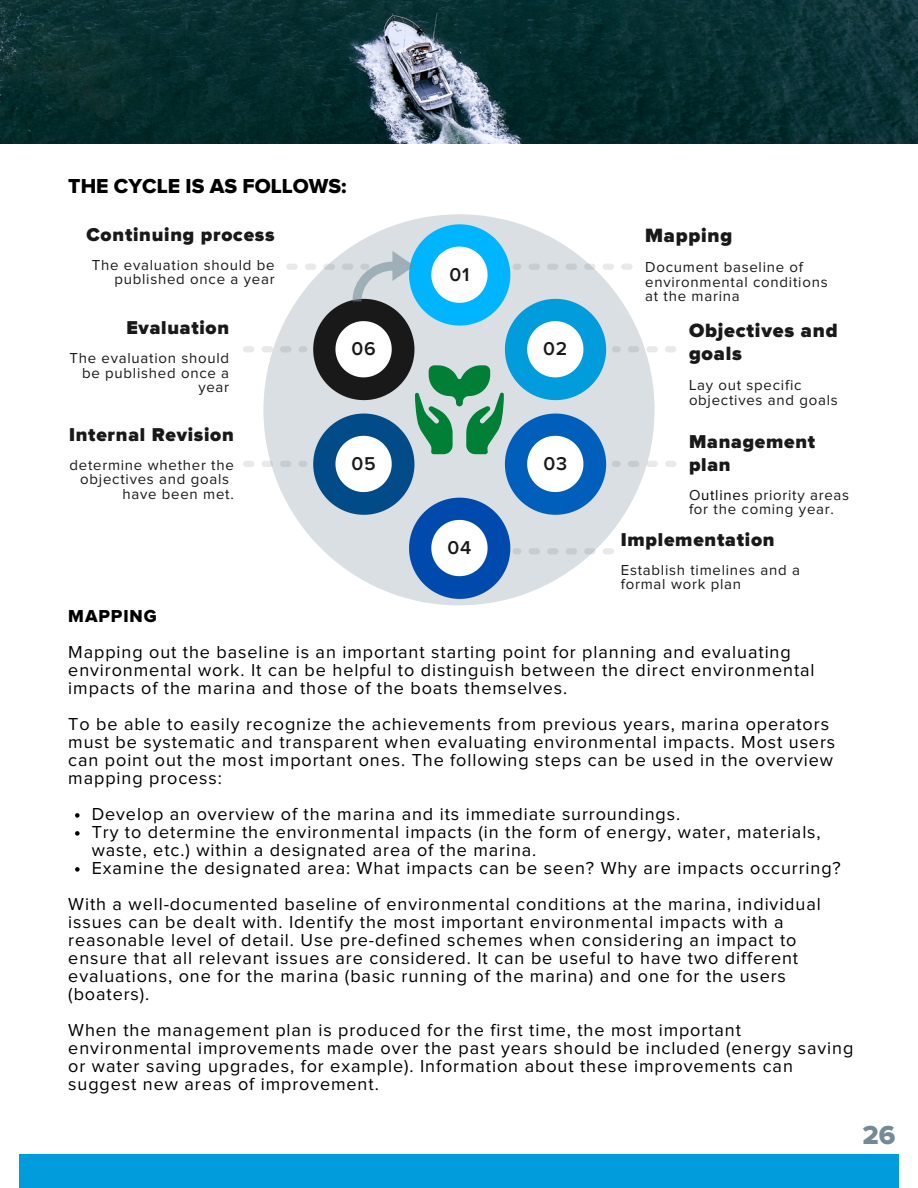
<style>
.page{position:relative;width:918px;height:1188px;background:#fff}
.page>*{position:absolute;margin:0;border:0;box-sizing:border-box;transform-origin:0 0}
.t1{font:27px "Proxima Nova Extrabld";color:#748a96}
.t2{font:21px "Proxima Nova Extrabld";color:#000}
.t3{font:900 19.95px/23.7px "Proxima Nova";letter-spacing:.04em;color:#191919}
.t4{font:900 19.35px/23.1px "Proxima Nova";letter-spacing:.04em;color:#191919}
.t5{font:600 19.35px "Proxima Nova";letter-spacing:.04em;color:#191919}
.t6{font:18px/18px "Proxima Nova";letter-spacing:.05em;color:#000}
.t7{font:18px "Proxima Nova Extrabld";letter-spacing:.05em;color:#000}
.t8{font:15px/14.4px "Proxima Nova";letter-spacing:.05em;color:#191919}
.s1{color:#000}
</style>
<div class="page">
<img style="left:0;top:0;width:918px;height:144px">
<div style="left:19px;top:1154px;width:880px;height:34px;background:#009cdc"></div>
<svg style="left:243px;top:224px;width:433px;height:375px"></svg>
<svg style="left:75px;top:813px;width:5px;height:5px"></svg>
<svg style="left:75px;top:831px;width:5px;height:5px"></svg>
<svg style="left:75px;top:867px;width:5px;height:5px"></svg>
<p class="t2" style="left:68px;top:177px;width:280px">THE CYCLE IS AS FOLLOWS:</p>
<p class="t4" style="left:86px;top:224px;width:190px">Continuing process</p>
<p class="t8" style="left:92px;top:258px;width:184px;text-align:right">The evaluation should be published once a year</p>
<p class="t4" style="left:126px;top:317px;width:104px">Evaluation</p>
<p class="t8" style="left:70px;top:352px;width:161px;text-align:right">The evaluation should be published once a year</p>
<p class="t4" style="left:69px;top:424px;width:166px">Internal Revision</p>
<p class="t8" style="left:70px;top:458px;width:166px">determine whether the</p>
<p class="t8" style="left:80px;top:473px;width:150px">objectives and goals</p>
<p class="t8" style="left:122px;top:487px;width:113px">have been met.</p>
<p class="t5" style="left:450px;top:265px;width:21px">01</p>
<p class="t5" style="left:352px;top:340px;width:26px">06</p>
<p class="t5" style="left:543px;top:340px;width:26px">02</p>
<p class="t5" style="left:352px;top:454px;width:26px">05</p>
<p class="t5" style="left:544px;top:454px;width:25px">03</p>
<p class="t5" style="left:448px;top:539px;width:25px">04</p>
<p class="t3" style="left:645px;top:225px;width:89px">Mapping</p>
<p class="t8" style="left:645px;top:261px;width:184px">Document baseline of environmental conditions at the marina</p>
<p class="t3" style="left:689px;top:319px;width:150px">Objectives and goals</p>
<p class="t8" style="left:689px;top:379px;width:150px">Lay out specific objectives and goals</p>
<p class="t4" style="left:689px;top:431px;width:128px">Management plan</p>
<p class="t8" style="left:689px;top:488px;width:162px">O<span class="s1">utlines</span> priority areas for the coming year.</p>
<p class="t4" style="left:621px;top:529px;width:155px">Implementation</p>
<p class="t8" style="left:621px;top:563px;width:181px">Establish timelines and a formal work plan</p>
<p class="t7" style="left:68px;top:608px;width:90px">MAPPING</p>
<p class="t6" style="left:68px;top:644px;width:748px">Mapping out the baseline is an important starting point for planning and evaluating environmental work. It can be helpful to distinguish between the direct environmental impacts of the marina and those of the boats themselves.</p>
<p class="t6" style="left:68px;top:716px;width:768px">To be able to easily recognize the achievements from previous years, marina operators must be systematic and transparent when evaluating environmental impacts. Most users can point out the most important ones. The following steps can be used in the overview mapping process:</p>
<p class="t6" style="left:92px;top:806px;width:751px">Develop an overview of the marina and its immediate surroundings.<br>Try to determine the environmental impacts (in the form of energy, water, materials, waste, etc.) within a designated area of the marina.<br>Examine the designated area: What impacts can be seen? Why are impacts occurring?</p>
<p class="t6" style="left:68px;top:896px;width:754px">With a well-documented baseline of environmental conditions at the marina, individual issues can be dealt with. Identify the most important environmental impacts with a reasonable level of detail. Use pre-defined schemes when considering an impact to ensure that all relevant issues are considered. It can be useful to have two different evaluations, one for the marina (basic running of the marina) and one for the users (boaters).</p>
<p class="t6" style="left:68px;top:1022px;width:787px">When the management plan is produced for the first time, the most important environmental improvements made over the past years should be included (energy saving or water saving upgrades, for example). Information about these improvements can suggest new areas of improvement.</p>
<h1 class="t1" style="left:862px;top:1123px;width:35px">26</h1>
</div>
